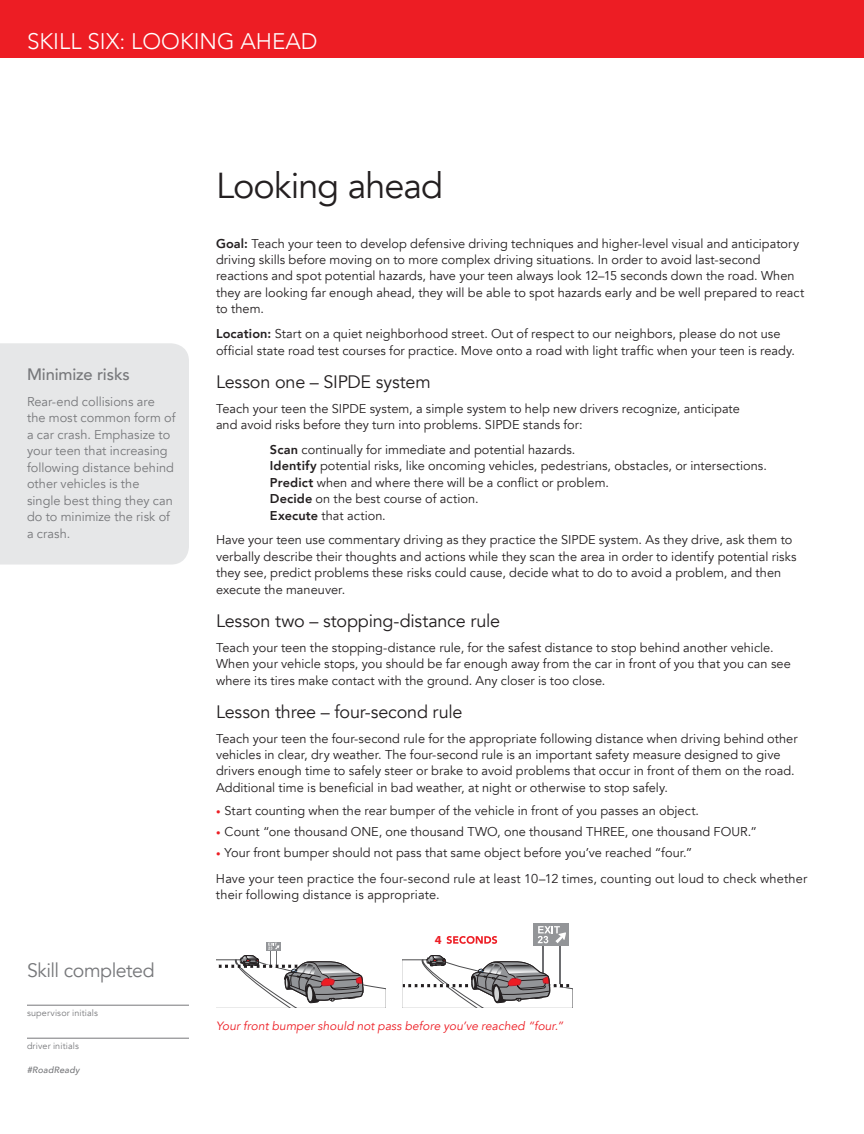
<style>
.page{position:relative;width:864px;height:1134px;background:#fff}
.page>*{position:absolute;margin:0;border:0;box-sizing:border-box;transform-origin:0 0}
.t1{font:36px "Avenir";letter-spacing:-.025em;color:#231f20}
.t2{font:300 22.5px "Avenir";color:#fff}
.t3{font:19.5px "Avenir";letter-spacing:-.025em;color:#77787b}
.t4{font:18px "Avenir";letter-spacing:-.01em;color:#231f20}
.t5{font:500 16.5px "Avenir";letter-spacing:-.005em;color:#77787b}
.t6{font:12.75px/16.5px "Avenir";letter-spacing:.005em;color:#231f20}
.t7{font:12.75px/16.5px "Avenir";color:#77787b}
.t8{font:700 12.3px "Myriad Pro";color:#ed1d24}
.t9{font:italic 12px "Avenir";letter-spacing:.005em;color:#ed1d24}
.t10{font:9px "Avenir";letter-spacing:.015em;color:#77787b}
.t11{font:italic 500 9px "Avenir";letter-spacing:.015em;color:#77787b}
.s1{font-weight:800}
.s2{font-size:9px;color:#ed1d24}
</style>
<div class="page">
<hr style="left:27px;top:1005px;width:162px;height:1px;background:#77787b">
<hr style="left:27px;top:1038px;width:162px;height:1px;background:#77787b">
<div style="left:0;top:0;width:864px;height:58px;background:#ed1d24"></div>
<svg style="left:266px;top:942px;width:15px;height:1px"></svg>
<svg style="left:216px;top:943px;width:170px;height:64px"></svg>
<hr style="left:542px;top:945px;width:2px;height:39px;background:#6d6e71">
<hr style="left:560px;top:945px;width:1px;height:39px;background:#6d6e71">
<div style="left:533px;top:923px;width:36px;height:23px;background:#939598"></div>
<svg style="left:538px;top:926px;width:28px;height:17px"></svg>
<svg style="left:403px;top:955px;width:169px;height:52px"></svg>
<svg style="left:447px;top:936px;width:50px;height:8px"></svg>
<div style="left:0;top:343px;width:189px;height:222px;background:#e6e7e8"></div>
<h2 class="t2" style="left:27px;top:28px;width:292px">SKILL SIX: LOOKING AHEAD</h2>
<p class="t5" style="left:27px;top:360px;width:104px">Minimize risks</p>
<p class="t7" style="left:27px;top:393px;width:150px">Rear-end collisions are the most common form of a car crash. Emphasize to your teen that increasing following distance behind other vehicles is the single best thing they can do to minimize the risk of a crash.</p>
<h3 class="t3" style="left:27px;top:959px;width:129px">Skill completed</h3>
<p class="t10" style="left:27px;top:1008px;width:73px">supervisor initials</p>
<p class="t10" style="left:27px;top:1041px;width:53px">driver initials</p>
<p class="t11" style="left:27px;top:1065px;width:54px">#RoadReady</p>
<h1 class="t1" style="left:216px;top:164px;width:229px">Looking ahead</h1>
<p class="t6" style="left:216px;top:235px;width:590px"><span class="s1">Goal:</span> Teach your teen to develop defensive driving techniques and higher-level visual and anticipatory driving skills before moving on to more complex driving situations. In order to avoid last-second reactions and spot potential hazards, have your teen always look 12–15 seconds down the road. When they are looking far enough ahead, they will be able to spot hazards early and be well prepared to react to them.</p>
<p class="t6" style="left:216px;top:326px;width:581px"><span class="s1">Location:</span> Start on a quiet neighborhood street. Out of respect to our neighbors, please do not use official state road test courses for practice. Move onto a road with light traffic when your teen is ready.</p>
<h3 class="t4" style="left:216px;top:371px;width:216px">Lesson one – SIPDE system</h3>
<p class="t6" style="left:216px;top:400px;width:525px">Teach your teen the SIPDE system, a simple system to help new drivers recognize, anticipate and avoid risks before they turn into problems. SIPDE stands for:</p>
<p class="t6" style="left:270px;top:441px;width:498px"><span class="s1">Scan</span> continually for immediate and potential hazards.<br><span class="s1">Identify</span> potential risks, like oncoming vehicles, pedestrians, obstacles, or intersections.<br><span class="s1">Predict</span> when and where there will be a conflict or problem.<br><span class="s1">Decide</span> on the best course of action.<br><span class="s1">Execute</span> that action.</p>
<p class="t6" style="left:216px;top:532px;width:582px">Have your teen use commentary driving as they practice the SIPDE system. As they drive, ask them to verbally describe their thoughts and actions while they scan the area in order to identify potential risks they see, predict problems these risks could cause, decide what to do to avoid a problem, and then execute the maneuver.</p>
<h3 class="t4" style="left:216px;top:610px;width:286px">Lesson two – stopping-distance rule</h3>
<p class="t6" style="left:216px;top:639px;width:576px">Teach your teen the stopping-distance rule, for the safest distance to stop behind another vehicle.<br>When your vehicle stops, you should be far enough away from the car in front of you that you can see where its tires make contact with the ground. Any closer is too close.</p>
<h3 class="t4" style="left:216px;top:701px;width:248px">Lesson three – four-second rule</h3>
<p class="t6" style="left:216px;top:730px;width:583px">Teach your teen the four-second rule for the appropriate following distance when driving behind other vehicles in clear, dry weather. The four-second rule is an important safety measure designed to give drivers enough time to safely steer or brake to avoid problems that occur in front of them on the road.<br>Additional time is beneficial in bad weather, at night or otherwise to stop safely.</p>
<p class="t6" style="left:216px;top:803px;width:485px"><span class="s2">•</span> Start counting when the rear bumper of the vehicle in front of you passes an object.</p>
<p class="t6" style="left:216px;top:823px;width:543px"><span class="s2">•</span> Count “one thousand ONE, one thousand TWO, one thousand THREE, one thousand FOUR.”</p>
<p class="t6" style="left:216px;top:839px;width:593px;line-height:26.2px"><span class="s2">•</span> Your front bumper should not pass that same object before you’ve reached “four.”<br>Have your teen practice the four-second rule at least 10–12 times, counting out loud to check whether</p>
<p class="t6" style="left:216px;top:887px;width:225px">their following distance is appropriate.</p>
<p class="t8" style="left:429px;top:932px;width:14px">44</p>
<p class="t9" style="left:216px;top:1018px;width:349px">Your front bumper should not pass before you’ve reached “four.”</p>
</div>
